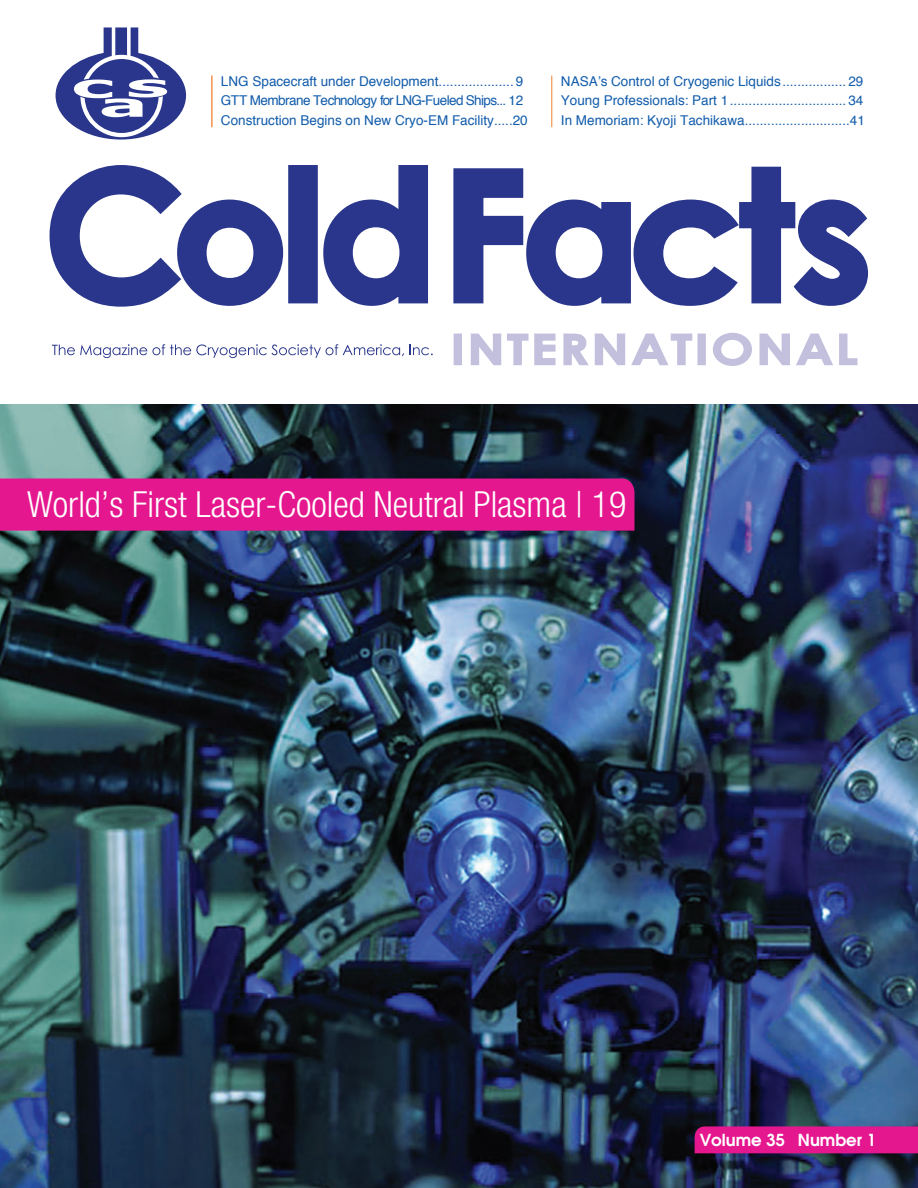
<style>
.page{position:relative;width:918px;height:1188px;background:#fff}
.page>*{position:absolute;margin:0;border:0;box-sizing:border-box;transform-origin:0 0}
.t1{font:300 condensed 36px "Helvetica Neue";color:#fff}
.t2{font:600 16.5px "Avant Garde";color:#fff}
.t3{font:13.5px/19.2px "Helvetica";color:#115cab;text-align:justify}
</style>
<div class="page">
<img style="left:0;top:404px;width:918px;height:784px">
<div style="left:0;top:478px;width:634px;height:53px;background:#e5178f"></div>
<div style="left:695px;top:1126px;width:223px;height:27px;background:#e5178f"></div>
<svg style="left:50px;top:165px;width:234px;height:142px"></svg>
<div style="left:291px;top:168px;width:24px;height:133px;background:#29368b"></div>
<div style="left:288px;top:165px;width:30px;height:138px;border:6px solid #29368b"></div>
<svg style="left:323px;top:165px;width:105px;height:141px"></svg>
<svg style="left:453px;top:166px;width:415px;height:140px"></svg>
<svg style="left:56px;top:27px;width:130px;height:113px"></svg>
<div style="left:454px;top:334px;width:7px;height:30px;background:#c2c0dc"></div>
<div style="left:454px;top:334px;width:8px;height:31px;border:2px solid #c2c0dc"></div>
<svg style="left:470px;top:333px;width:86px;height:33px"></svg>
<svg style="left:563px;top:333px;width:130px;height:33px"></svg>
<div style="left:698px;top:334px;width:7px;height:30px;background:#c2c0dc"></div>
<div style="left:698px;top:334px;width:8px;height:31px;border:2px solid #c2c0dc"></div>
<svg style="left:713px;top:332px;width:39px;height:34px"></svg>
<svg style="left:759px;top:333px;width:99px;height:33px"></svg>
<svg style="left:52px;top:344px;width:352px;height:14px"></svg>
<svg style="left:410px;top:345px;width:23px;height:10px"></svg>
<hr style="left:212px;top:76px;width:1px;height:51px;background:#f4802e">
<hr style="left:551px;top:76px;width:1px;height:51px;background:#f4802e">
<p class="t3" style="left:221px;top:73px;width:308px;text-align:left">LNG Spacecraft under Development .................... 9<br>GTT Membrane Technology for LNG-Fueled Ships... 12<br>Construction Begins on New Cryo-EM Facility. ....20</p>
<p class="t3" style="left:561px;top:73px;width:305px">NASA’s Control of Cryogenic Liquids ................. 29<br>Young Professionals: Part 1 ............................... 34<br>In Memoriam: Kyoji Tachikawa............................41</p>
<h1 class="t1" style="left:27px;top:491px;width:601px">World’s First Laser-Cooled Neutral Plasma | 19</h1>
<p class="t2" style="left:700px;top:1133px;width:178px">Volume 35 Number 1</p>
</div>
